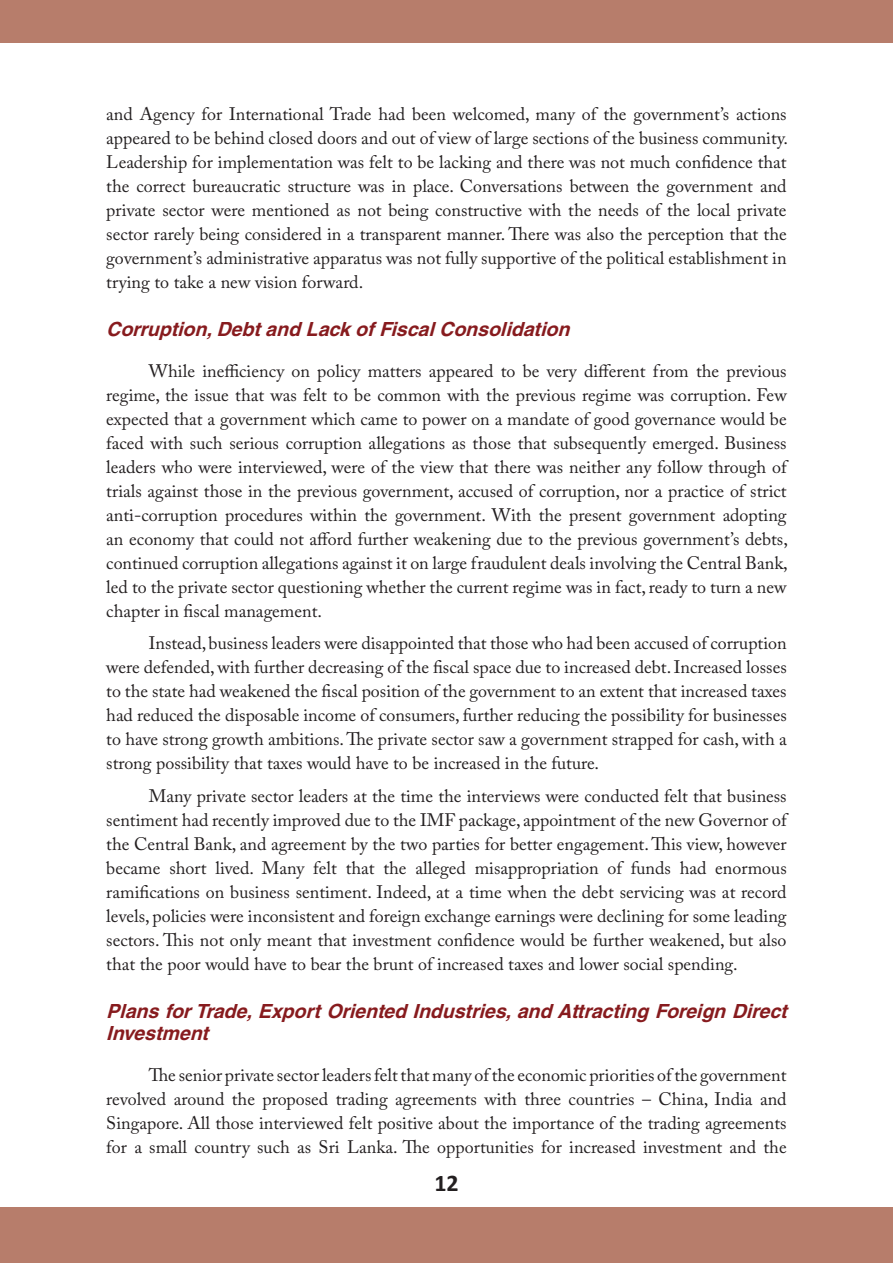
<style>
.page{position:relative;width:893px;height:1263px;background:#fff}
.page>*{position:absolute;margin:0;border:0;box-sizing:border-box;transform-origin:0 0}
.t1{font:700 24px "Calibri";color:#231f20}
.t2{font:italic 700 19.5px/22.5px "Helvetica LT Std";color:#871b1e}
.t3{font:18px/24px "Adobe Caslon Pro";color:#231f20;text-align:justify}
</style>
<div class="page">
<div style="left:0;top:0;width:893px;height:43px;background:#b77d6b"></div>
<div style="left:0;top:1208px;width:893px;height:55px;background:#b77d6b"></div>
<p class="t3" style="left:106px;top:101px;width:683px">and Agency for International Trade had been welcomed, many of the government’s actions appeared to be behind closed doors and out of view of large sections of the business community.<br>Leadership for implementation was felt to be lacking and there was not much confidence that the correct bureaucratic structure was in place. Conversations between the government and private sector were mentioned as not being constructive with the needs of the local private sector rarely being considered in a transparent manner. There was also the perception that the government’s administrative apparatus was not fully supportive of the political establishment in trying to take a new vision forward.</p>
<p class="t2" style="left:106px;top:317px;width:471px">Corruption,Debtand LackofFiscalConsolidation</p>
<p class="t3" style="left:106px;top:358px;width:683px;text-indent:43px">While inefficiency on policy matters appeared to be very different from the previous regime, the issue that was felt to be common with the previous regime was corruption. Few expected that a government which came to power on a mandate of good governance would be faced with such serious corruption allegations as those that subsequently emerged. Business leaders who were interviewed, were of the view that there was neither any follow through of trials against those in the previous government, accused of corruption, nor a practice of strict anti-corruption procedures within the government. With the present government adopting an economy that could not afford further weakening due to the previous government’s debts, continued corruption allegations against it on large fraudulent deals involving the Central Bank, led to the private sector questioning whether the current regime was in fact, ready to turn a new chapter in fiscal management.</p>
<p class="t3" style="left:106px;top:631px;width:682px;text-indent:43px">Instead, business leaders were disappointed that those who had been accused of corruption were defended, with further decreasing of the fiscal space due to increased debt. Increased losses to the state had weakened the fiscal position of the government to an extent that increased taxes had reduced the disposable income of consumers, further reducing the possibility for businesses to have strong growth ambitions. The private sector saw a government strapped for cash, with a strong possibility that taxes would have to be increased in the future.</p>
<p class="t3" style="left:106px;top:783px;width:682px;text-indent:43px">Many private sector leaders at the time the interviews were conducted felt that business sentiment had recently improved due to the IMF package, appointment of the new Governor of the Central Bank, and agreement by the two parties for better engagement. This view, however became short lived. Many felt that the alleged misappropriation of funds had enormous ramifications on business sentiment. Indeed, at a time when the debt servicing was at record levels, policies were inconsistent and foreign exchange earnings were declining for some leading sectors. This not only meant that investment confidence would be further weakened, but also that the poor would have to bear the brunt of increased taxes and lower social spending.</p>
<p class="t2" style="left:106px;top:999px;width:688px">PlansforTrade,ExportOriented Industries,and Attracting Foreign Direct<br>Investment</p>
<p class="t3" style="left:106px;top:1063px;width:682px;text-indent:43px">The senior private sector leaders felt that many of the economic priorities of the government revolved around the proposed trading agreements with three countries – China, India and Singapore. All those interviewed felt positive about the importance of the trading agreements for a small country such as Sri Lanka. The opportunities for increased investment and the</p>
<h1 class="t1" style="left:434px;top:1168px;width:26px">12</h1>
</div>
